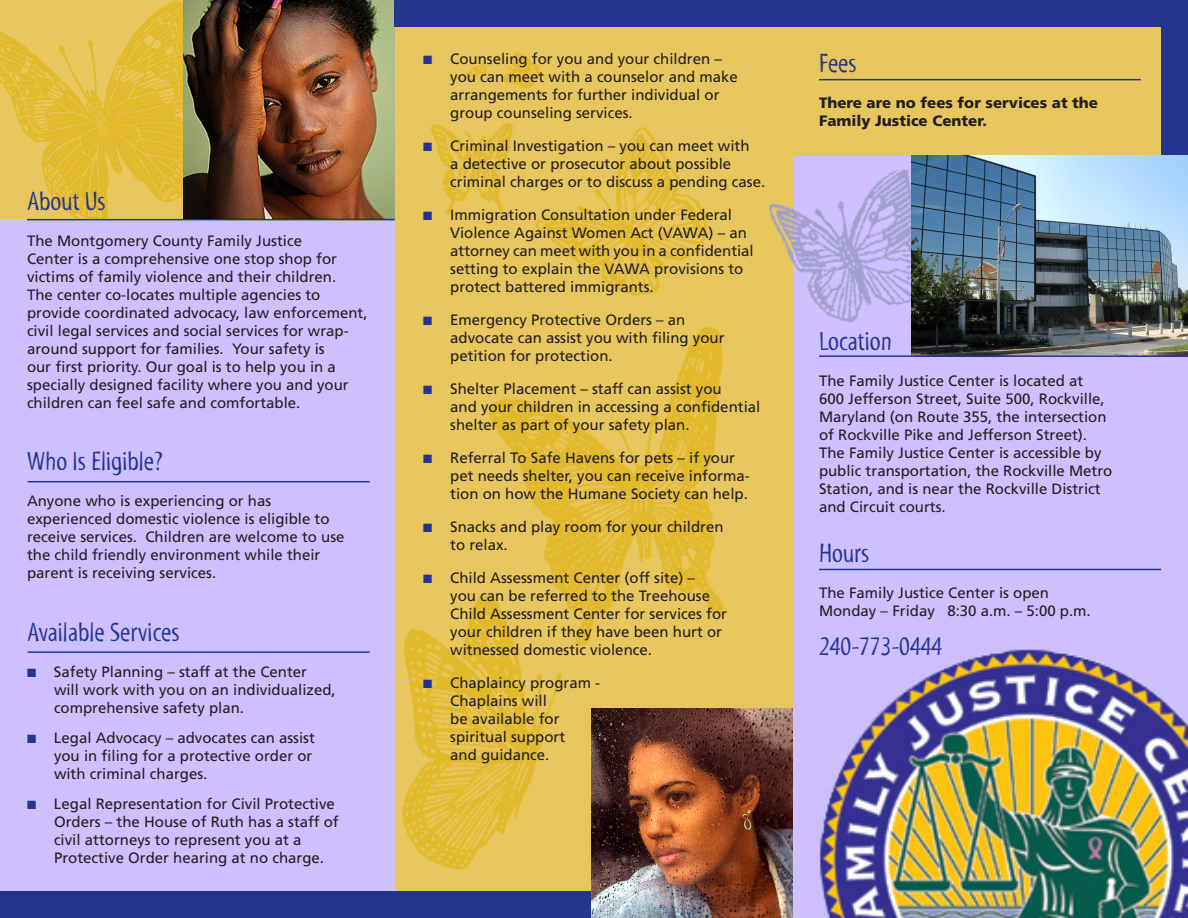
<style>
.page{position:relative;width:1188px;height:918px;background:#fff}
.page>*{position:absolute;margin:0;border:0;box-sizing:border-box;transform-origin:0 0}
.t1{font:27px "Myriad Tilt";color:#25358f}
.t2{font:15px/18px "Frutiger";color:#231f20}
.t3{font:900 15px "Frutiger";color:#231f20}
.s1{color:#25358f}
</style>
<div class="page">
<img style="left:792px;top:155px;width:396px;height:763px">
<img style="left:0;top:0;width:183px;height:219px">
<div style="left:0;top:219px;width:61px;height:698px;background:#cec0ff"></div>
<img style="left:61px;top:1px;width:890px;height:900px">
<div style="left:1161px;top:1px;width:26px;height:154px;background:#25358f"></div>
<div style="left:792px;top:27px;width:369px;height:129px;background:#e8c65e"></div>
<hr style="left:819px;top:79px;width:322px;height:1px;background:#25358f">
<hr style="left:28px;top:481px;width:342px;height:1px;background:#25358f">
<hr style="left:28px;top:651px;width:342px;height:2px;background:#25358f">
<div style="left:1px;top:891px;width:591px;height:27px;background:#25358f"></div>
<img style="left:591px;top:709px;width:201px;height:209px">
<img style="left:183px;top:0;width:212px;height:219px">
<hr style="left:27px;top:219px;width:368px;height:1px;background:#25358f">
<hr style="left:819px;top:569px;width:342px;height:1px;background:#25358f">
<img style="left:766px;top:166px;width:145px;height:172px">
<div style="left:395px;top:1px;width:793px;height:26px;background:#25358f"></div>
<img style="left:911px;top:156px;width:277px;height:199px">
<hr style="left:819px;top:355px;width:369px;height:2px;background:#25358f">
<p class="t1" style="left:27px;top:186px;width:80px">About Us</p>
<p class="t2" style="left:27px;top:232px;width:277px">The Montgomery County Family Justice</p>
<p class="t2" style="left:27px;top:250px;width:342px">Center is a comprehensive one stop shop for victims of family violence and their children.<br>The center co-locates multiple agencies to provide coordinated advocacy, law enforcement, civil legal services and social services for wrap&shy;around support for families. Your safety is<br>our first priority. Our goal is to help you in a specially designed facility where you and your children can feel safe and comfortable.</p>
<p class="t1" style="left:27px;top:447px;width:137px">Who Is Eligible?</p>
<p class="t2" style="left:27px;top:492px;width:246px">Anyone who is experiencing or has</p>
<p class="t2" style="left:27px;top:510px;width:319px">experienced domestic violence is eligible to receive services. Children are welcome to use the child friendly environment while their</p>
<p class="t2" style="left:27px;top:564px;width:191px">parent is receiving services.</p>
<p class="t1" style="left:27px;top:617px;width:154px">Available Services</p>
<p class="t2" style="left:27px;top:663px;width:282px"><span class="s1">■</span> Safety Planning – staff at the Center</p>
<p class="t2" style="left:54px;top:681px;width:283px">will work with you on an individualized, comprehensive safety plan.</p>
<p class="t2" style="left:27px;top:729px;width:289px"><span class="s1">■</span> Legal Advocacy – advocates can assist</p>
<p class="t2" style="left:54px;top:747px;width:260px">you in filing for a protective order or</p>
<p class="t2" style="left:54px;top:765px;width:155px">with criminal charges.</p>
<p class="t2" style="left:54px;top:795px;width:286px;text-indent:-27px"><span class="s1">■</span> Legal Representation for Civil Protective Orders – the House of Ruth has a staff of civil attorneys to represent you at a Protective Order hearing at no charge.</p>
<p class="t2" style="left:423px;top:50px;width:300px"><span class="s1">■</span> Counseling for you and your children –</p>
<p class="t2" style="left:450px;top:68px;width:289px">you can meet with a counselor and make arrangements for further individual or group counseling services.</p>
<p class="t2" style="left:450px;top:137px;width:316px;text-indent:-27px"><span class="s1">■</span> Criminal Investigation – you can meet with<br>a detective or prosecutor about possible criminal charges or to discuss a pending case.</p>
<p class="t2" style="left:450px;top:206px;width:305px;text-indent:-27px"><span class="s1">■</span> Immigration Consultation under Federal Violence Against Women Act (VAWA) – an attorney can meet with you in a confidential setting to explain the VAWA provisions to protect battered immigrants.</p>
<p class="t2" style="left:423px;top:311px;width:264px"><span class="s1">■</span> Emergency Protective Orders – an</p>
<p class="t2" style="left:450px;top:329px;width:276px">advocate can assist you with filing your petition for protection.</p>
<p class="t2" style="left:423px;top:380px;width:300px"><span class="s1">■</span> Shelter Placement – staff can assist you</p>
<p class="t2" style="left:450px;top:398px;width:312px">and your children in accessing a confidential shelter as part of your safety plan.</p>
<p class="t2" style="left:450px;top:449px;width:301px;text-indent:-27px"><span class="s1">■</span> Referral To Safe Havens for pets – if your pet needs shelter, you can receive informa&shy;tion on how the Humane Society can help.</p>
<p class="t2" style="left:423px;top:518px;width:302px"><span class="s1">■</span> Snacks and play room for your children</p>
<p class="t2" style="left:450px;top:536px;width:59px">to relax.</p>
<p class="t2" style="left:423px;top:569px;width:273px"><span class="s1">■</span> Child Assessment Center (off site) –</p>
<p class="t2" style="left:450px;top:587px;width:261px">you can be referred to the Treehouse</p>
<p class="t2" style="left:450px;top:605px;width:278px">Child Assessment Center for services for your children if they have been hurt or witnessed domestic violence.</p>
<p class="t2" style="left:423px;top:674px;width:179px"><span class="s1">■</span> Chaplaincy program -</p>
<p class="t2" style="left:450px;top:692px;width:98px">Chaplains will</p>
<p class="t2" style="left:450px;top:710px;width:111px">be available for</p>
<p class="t2" style="left:450px;top:728px;width:117px">spiritual support</p>
<p class="t2" style="left:450px;top:746px;width:101px">and guidance.</p>
<p class="t1" style="left:819px;top:48px;width:39px">Fees</p>
<p class="t3" style="left:819px;top:93px;width:281px">There are no fees for services at the</p>
<p class="t3" style="left:819px;top:111px;width:170px">Family Justice Center.</p>
<p class="t1" style="left:819px;top:326px;width:75px">Location</p>
<p class="t2" style="left:819px;top:372px;width:266px">The Family Justice Center is located at</p>
<p class="t2" style="left:819px;top:390px;width:289px">600 Jefferson Street, Suite 500, Rockville,<br>Maryland (on Route 355, the intersection</p>
<p class="t2" style="left:819px;top:426px;width:270px">of Rockville Pike and Jefferson Street).</p>
<p class="t2" style="left:819px;top:444px;width:284px">The Family Justice Center is accessible by</p>
<p class="t2" style="left:819px;top:462px;width:295px">public transportation, the Rockville Metro<br>Station, and is near the Rockville District</p>
<p class="t2" style="left:819px;top:498px;width:128px">and Circuit courts.</p>
<p class="t1" style="left:819px;top:539px;width:52px">Hours</p>
<p class="t2" style="left:819px;top:584px;width:232px">The Family Justice Center is open</p>
<p class="t2" style="left:819px;top:602px;width:273px">Monday – Friday 8:30 a.m. – 5:00 p.m.</p>
<p class="t1" style="left:819px;top:631px;width:125px">240-773-0444</p>
</div>
